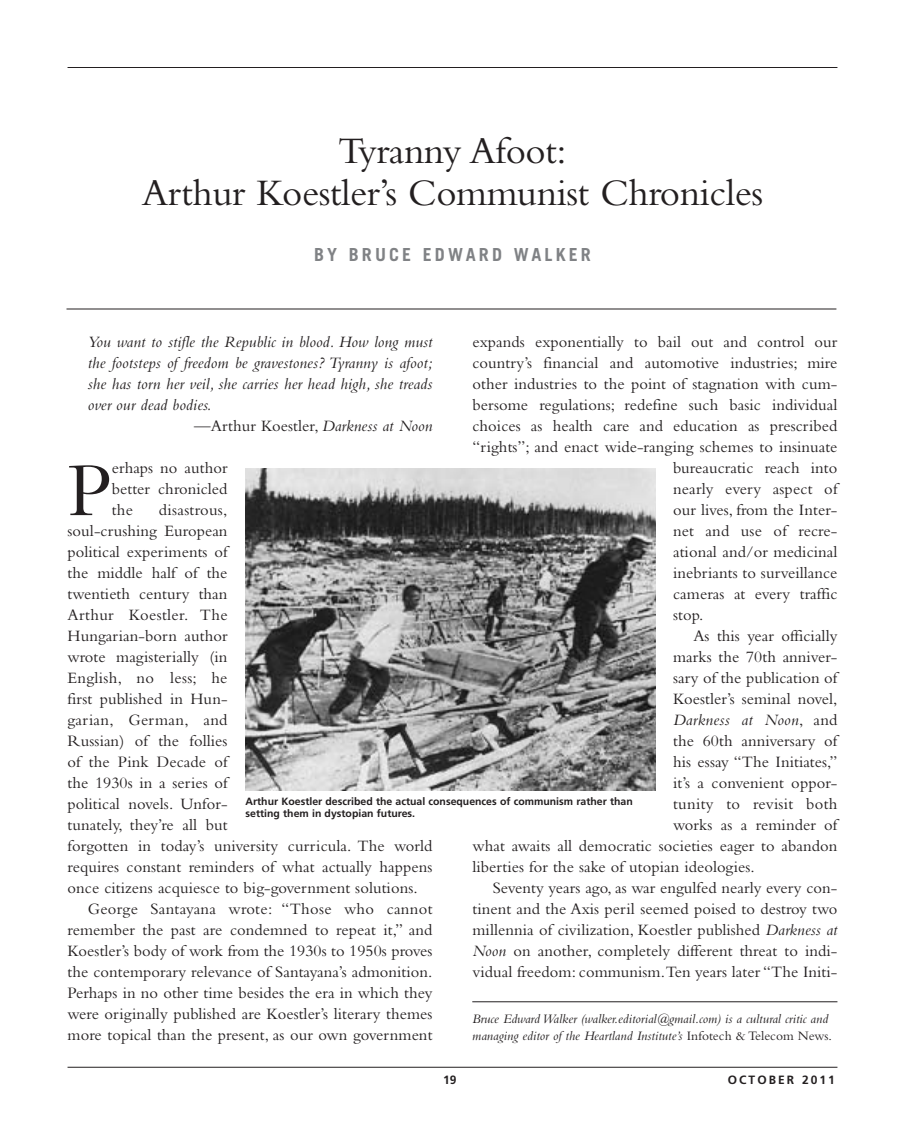
<style>
.page{position:relative;width:905px;height:1134px;background:#fff}
.page>*{position:absolute;margin:0;border:0;box-sizing:border-box;transform-origin:0 0}
.t1{font:78.9px "Bembo";color:#231f20}
.t2{font:39px/42px "Bembo";letter-spacing:-.01em;color:#231f20;text-align:center}
.t3{font:700 18px "Trade Gothic";letter-spacing:.17em;color:#808285}
.t4{font:16.5px/21px "Bembo";letter-spacing:.005em;color:#231f20;text-align:justify}
.t5{font:italic 16.5px "Bembo";letter-spacing:.005em;color:#231f20}
.t6{font:italic 13.5px/16.5px "Bembo";color:#231f20}
.t7{font:700 12px "Frutiger";letter-spacing:.17em;color:#231f20}
.t8{font:700 10.5px/12px "Frutiger";color:#231f20}
.s1{font-style:italic}
.s2{font-style:normal}
</style>
<div class="page">
<hr style="left:66px;top:309px;width:770px;height:1px;background:#231f20">
<hr style="left:68px;top:1067px;width:769px;height:1px;background:#231f20">
<hr style="left:68px;top:67px;width:769px;height:1px;background:#231f20">
<hr style="left:472px;top:1001px;width:365px;height:1px;background:#231f20">
<img style="left:245px;top:468px;width:410px;height:322px">
<h2 class="t2" style="left:142px;top:133px;width:623px">Tyranny Afoot:<br>Arthur Koestler’s Communist Chronicles</h2>
<p class="t3" style="left:314px;top:248px;width:278px">BY BRUCE EDWARD WALKER</p>
<p class="t5" style="left:88px;top:336px;width:346px">You want to stifle the Republic in blood. How long must</p>
<p class="t5" style="left:88px;top:357px;width:346px">the footsteps of freedom be gravestones? Tyranny is afoot;</p>
<p class="t5" style="left:88px;top:378px;width:346px">she has torn her veil, she carries her head high, she treads</p>
<p class="t5" style="left:88px;top:399px;width:125px">over our dead bodies.</p>
<p class="t4" style="left:194px;top:417px;width:240px">—Arthur Koestler, <span class="s1">Darkness at Noon</span></p>
<h1 class="t1" style="left:68px;top:462px;width:46px">P</h1>
<p class="t4" style="left:112px;top:459px;width:117px">erhaps no author better chronicled the</p>
<p class="t4" style="left:472px;top:333px;width:366px">expands exponentially to bail out and control our</p>
<p class="t4" style="left:472px;top:354px;width:366px">country’s financial and automotive industries; mire</p>
<p class="t4" style="left:472px;top:375px;width:366px">other industries to the point of stagnation with cum-</p>
<p class="t4" style="left:472px;top:396px;width:366px">bersome regulations; redefine such basic individual</p>
<p class="t4" style="left:472px;top:417px;width:366px">choices as health care and education as prescribed</p>
<p class="t4" style="left:472px;top:438px;width:366px">“rights”; and enact wide-ranging schemes to insinuate</p>
<p class="t4" style="left:673px;top:459px;width:166px">bureaucratic reach into</p>
<p class="t4" style="left:673px;top:480px;width:166px">nearly every aspect of</p>
<p class="t4" style="left:673px;top:501px;width:166px">our lives, from the Inter-</p>
<p class="t4" style="left:673px;top:522px;width:166px">net and use of recre-</p>
<p class="t4" style="left:673px;top:543px;width:166px">ational and/or medicinal</p>
<p class="t4" style="left:673px;top:564px;width:166px">inebriants to surveillance</p>
<p class="t4" style="left:673px;top:585px;width:166px">cameras at every traffic</p>
<p class="t4" style="left:673px;top:606px;width:32px">stop.</p>
<p class="t4" style="left:693px;top:627px;width:145px">As this year officially</p>
<p class="t4" style="left:673px;top:648px;width:166px">marks the 70th anniver-</p>
<p class="t4" style="left:673px;top:669px;width:166px">sary of the publication of</p>
<p class="t4" style="left:673px;top:690px;width:166px">Koestler’s seminal novel,</p>
<p class="t5" style="left:673px;top:714px;width:166px">Darkness at Noon<span class="s2">, and</span></p>
<p class="t4" style="left:673px;top:732px;width:166px">the 60th anniversary of</p>
<p class="t4" style="left:673px;top:753px;width:166px">his essay “The Initiates,”</p>
<p class="t4" style="left:673px;top:774px;width:166px">it’s a convenient oppor-</p>
<p class="t4" style="left:673px;top:795px;width:166px">tunity to revisit both</p>
<p class="t4" style="left:673px;top:816px;width:166px">works as a reminder of</p>
<p class="t4" style="left:472px;top:837px;width:366px">what awaits all democratic societies eager to abandon</p>
<p class="t4" style="left:472px;top:858px;width:284px">liberties for the sake of utopian ideologies.</p>
<p class="t4" style="left:492px;top:879px;width:346px">Seventy years ago, as war engulfed nearly every con-</p>
<p class="t4" style="left:472px;top:900px;width:366px">tinent and the Axis peril seemed poised to destroy two</p>
<p class="t4" style="left:472px;top:921px;width:366px">millennia of civilization, Koestler published <span class="s1">Darkness at</span></p>
<p class="t4" style="left:472px;top:942px;width:366px"><span class="s1">Noon</span> on another, completely different threat to indi-</p>
<p class="t4" style="left:472px;top:963px;width:366px">vidual freedom: communism.Ten years later “The Initi-</p>
<p class="t4" style="left:159px;top:501px;width:70px">disastrous,</p>
<p class="t4" style="left:68px;top:522px;width:161px">soul-crushing European</p>
<p class="t4" style="left:68px;top:543px;width:161px">political experiments of</p>
<p class="t4" style="left:68px;top:564px;width:161px">the middle half of the</p>
<p class="t4" style="left:68px;top:585px;width:161px">twentieth century than</p>
<p class="t4" style="left:68px;top:606px;width:161px">Arthur Koestler. The</p>
<p class="t4" style="left:68px;top:627px;width:161px">Hungarian-born author</p>
<p class="t4" style="left:68px;top:648px;width:161px">wrote magisterially (in</p>
<p class="t4" style="left:68px;top:669px;width:161px">English, no less; he</p>
<p class="t4" style="left:68px;top:690px;width:161px">first published in Hun-</p>
<p class="t4" style="left:68px;top:711px;width:161px">garian, German, and</p>
<p class="t4" style="left:68px;top:732px;width:161px">Russian) of the follies</p>
<p class="t4" style="left:68px;top:753px;width:161px">of the Pink Decade of</p>
<p class="t4" style="left:68px;top:774px;width:161px">the 1930s in a series of</p>
<p class="t4" style="left:68px;top:795px;width:161px">political novels. Unfor-</p>
<p class="t4" style="left:68px;top:816px;width:161px">tunately, they’re all but</p>
<p class="t4" style="left:68px;top:837px;width:366px">forgotten in today’s university curricula. The world</p>
<p class="t4" style="left:68px;top:858px;width:366px">requires constant reminders of what actually happens</p>
<p class="t4" style="left:68px;top:879px;width:352px">once citizens acquiesce to big-government solutions.</p>
<p class="t4" style="left:88px;top:900px;width:346px">George Santayana wrote: “Those who cannot</p>
<p class="t4" style="left:68px;top:921px;width:366px">remember the past are condemned to repeat it,” and</p>
<p class="t4" style="left:68px;top:942px;width:366px">Koestler’s body of work from the 1930s to 1950s proves</p>
<p class="t4" style="left:68px;top:963px;width:366px">the contemporary relevance of Santayana’s admonition.</p>
<p class="t4" style="left:68px;top:984px;width:366px">Perhaps in no other time besides the era in which they</p>
<p class="t4" style="left:68px;top:1005px;width:366px">were originally published are Koestler’s literary themes</p>
<p class="t4" style="left:68px;top:1026px;width:366px">more topical than the present, as our own government</p>
<p class="t8" style="left:245px;top:796px;width:388px">Arthur Koestler described the actual consequences of communism rather than setting them in dystopian futures.</p>
<p class="t6" style="left:472px;top:1012px;width:361px">Bruce Edward Walker (walker.editorial@gmail.com) is a cultural critic and managing editor of the Heartland Institute’s <span class="s2">Infotech &amp; Telecom News.</span></p>
<p class="t7" style="left:443px;top:1075px;width:15px">19</p>
<p class="t7" style="left:727px;top:1075px;width:109px">OCTOBER 2011</p>
</div>
